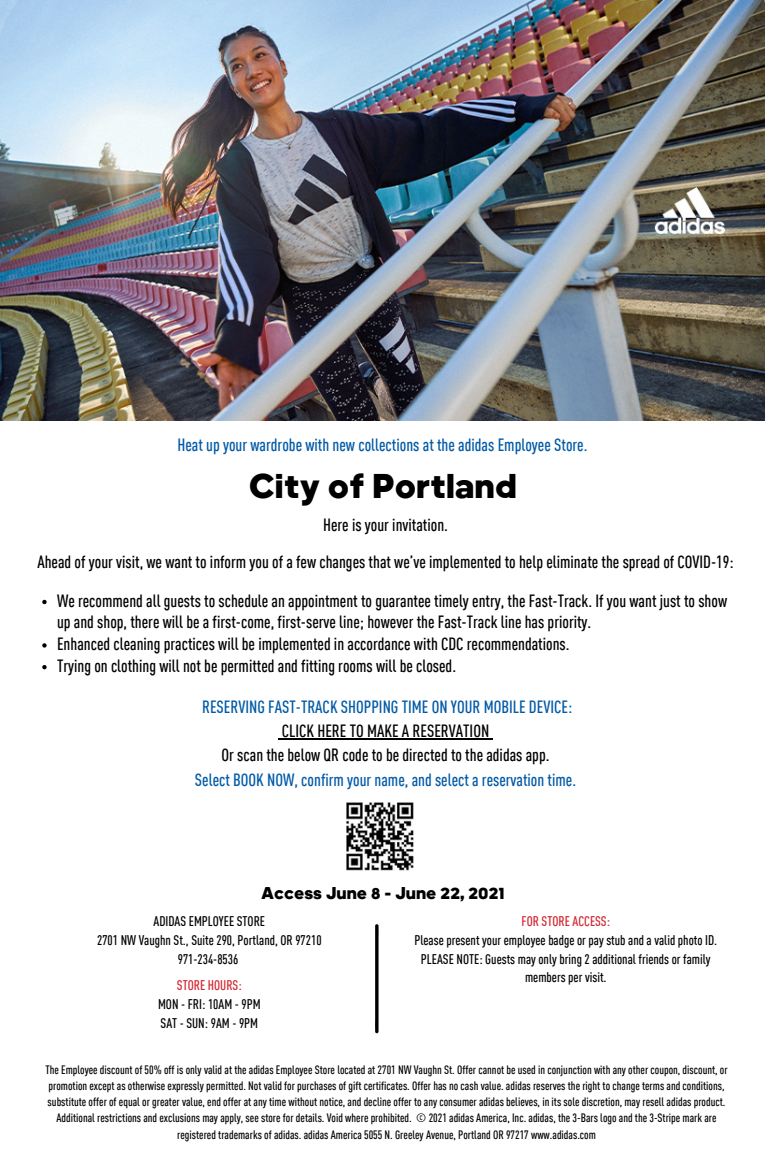
<style>
.page{position:relative;width:765px;height:1170px;background:#fff}
.page>*{position:absolute;margin:0;border:0;box-sizing:border-box;transform-origin:0 0}
.t1{font:900 35px "adineue TEXT";color:#000}
.t2{font:500 condensed 17.38px/21.8px "Adihaus DIN";color:#000}
.t3{font:500 condensed 17.38px "Adihaus DIN";color:#005aa7}
.t4{font:900 17.38px "adineue TEXT";color:#000}
.t5{font:500 condensed 13.75px "Adihaus DIN";color:#000}
.t6{font:500 condensed 13.75px "Adihaus DIN";color:#d22430}
.t7{font:500 condensed 12px/16.1px "Adihaus DIN";color:#000;text-align:center}
</style>
<div class="page">
<svg style="left:375px;top:924px;width:4px;height:110px"></svg>
<svg style="left:42px;top:600px;width:5px;height:4px"></svg>
<svg style="left:42px;top:643px;width:5px;height:5px"></svg>
<svg style="left:42px;top:665px;width:5px;height:4px"></svg>
<hr style="left:282px;top:738px;width:211px;height:2px;background:#000">
<img style="left:346px;top:803px;width:68px;height:67px">
<img style="left:0;top:0;width:765px;height:420px">
<p class="t3" style="left:177px;top:437px;width:412px">Heat up your wardrobe with new collections at the adidas Employee Store.</p>
<p class="t1" style="left:249px;top:465px;width:270px">City of Portland</p>
<p class="t2" style="left:323px;top:516px;width:126px">Here is your invitation.</p>
<p class="t2" style="left:37px;top:552px;width:698px">Ahead of your visit, we want to inform you of a few changes that we’ve implemented to help eliminate the spread of COVID-19:</p>
<p class="t2" style="left:57px;top:591px;width:672px">We recommend all guests to schedule an appointment to guarantee timely entry, the Fast-Track. If you want just to show up and shop, there will be a first-come, first-serve line; however the Fast-Track line has priority.</p>
<p class="t2" style="left:57px;top:635px;width:514px">Enhanced cleaning practices will be implemented in accordance with CDC recommendations.</p>
<p class="t2" style="left:57px;top:656px;width:401px">Trying on clothing will not be permitted and fitting rooms will be closed.</p>
<p class="t3" style="left:202px;top:700px;width:372px">RESERVING FAST-TRACK SHOPPING TIME ON YOUR MOBILE DEVICE:</p>
<p class="t2" style="left:282px;top:722px;width:209px">CLICK HERE TO MAKE A RESERVATION</p>
<p class="t2" style="left:222px;top:746px;width:329px">Or scan the below QR code to be directed to the adidas app.</p>
<p class="t3" style="left:195px;top:772px;width:383px">Select BOOK NOW, confirm your name, and select a reservation time.</p>
<p class="t4" style="left:261px;top:882px;width:245px">Access June 8 - June 22, 2021</p>
<p class="t5" style="left:154px;top:916px;width:113px">ADIDAS EMPLOYEE STORE</p>
<p class="t5" style="left:97px;top:934px;width:226px">2701 NW Vaughn St., Suite 290, Portland, OR 97210</p>
<p class="t5" style="left:178px;top:953px;width:62px">971-234-8536</p>
<p class="t6" style="left:177px;top:980px;width:66px">STORE HOURS:</p>
<p class="t5" style="left:158px;top:999px;width:104px">MON - FRI: 10AM - 9PM</p>
<p class="t5" style="left:161px;top:1017px;width:99px">SAT - SUN: 9AM - 9PM</p>
<p class="t6" style="left:522px;top:916px;width:90px">FOR STORE ACCESS:</p>
<p class="t5" style="left:414px;top:934px;width:304px">Please present your employee badge or pay stub and a valid photo ID.</p>
<p class="t5" style="left:421px;top:953px;width:291px">PLEASE NOTE: Guests may only bring 2 additional friends or family</p>
<p class="t5" style="left:525px;top:972px;width:83px">members per visit.</p>
<p class="t7" style="left:45px;top:1063px;width:684px">The Employee discount of 50% off is only valid at the adidas Employee Store located at 2701 NW Vaughn St. Offer cannot be used in conjunction with any other coupon, discount, or promotion except as otherwise expressly permitted. Not valid for purchases of gift certificates. Offer has no cash value. adidas reserves the right to change terms and conditions, substitute offer of equal or greater value, end offer at any time without notice, and decline offer to any consumer adidas believes, in its sole discretion, may resell adidas product.<br>Additional restrictions and exclusions may apply, see store for details. Void where prohibited. © 2021 adidas America, Inc. adidas, the 3-Bars logo and the 3-Stripe mark are registered trademarks of adidas. adidas America 5055 N. Greeley Avenue, Portland OR 97217 www.adidas.com</p>
</div>
